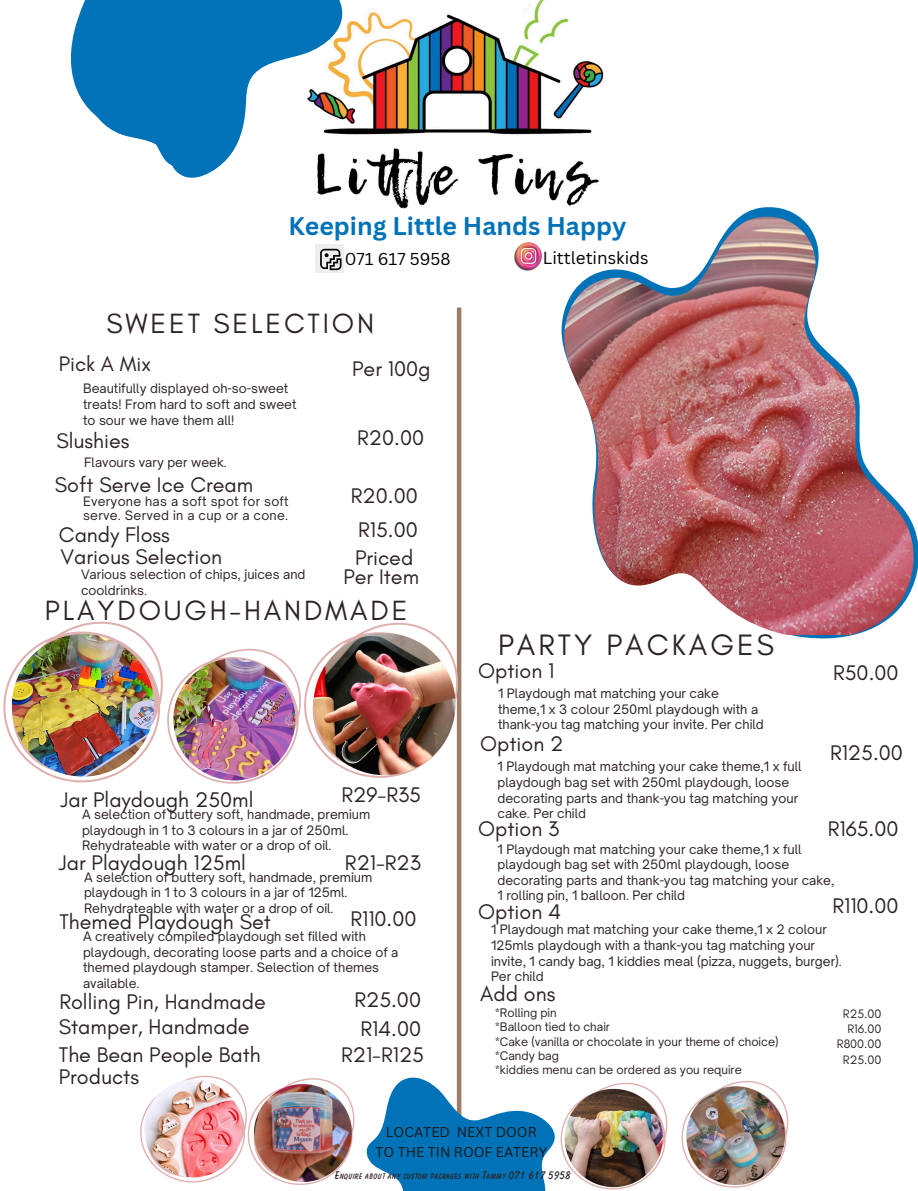
<style>
.page{position:relative;width:918px;height:1191px;background:#fff}
.page>*{position:absolute;margin:0;border:0;box-sizing:border-box;transform-origin:0 0}
.t1{font:30px "Glacial Indifference";letter-spacing:.1em;color:#2d2324}
.t2{font:28.35px "Glacial Indifference";letter-spacing:.1em;color:#2d2324}
.t3{font:700 24.75px "Canva Sans";color:#0072b7}
.t4{font:21.6px/19.8px "Glacial Indifference";color:#2d2324;text-align:center}
.t5{font:21.3px "Glacial Indifference";color:#2d2324}
.t6{font:16.95px "Canva Sans";color:#000}
.t7{font:16.8px "Canva Sans";color:#000}
.t8{font:13.8px/19.2px "Canva Sans";color:#1d1718;text-align:center}
.t9{font:12.45px/15.6px "Open Sauce One";color:#2d2324}
.t10{font:12.45px/14.5px "Open Sauce One";letter-spacing:.02em;color:#2d2324}
.t11{font:12.45px "Glacial Indifference";color:#2d2324}
.t12{font:700 11.55px "Balloon URW";color:#2d2324}
.t13{font:11.4px "Open Sauce One";color:#2d2324}
</style>
<div class="page">
<hr style="left:457px;top:307px;width:4px;height:817px;background:#9d7c68">
<svg style="left:561px;top:207px;width:357px;height:432px"></svg>
<img style="left:563px;top:216px;width:352px;height:418px">
<img style="left:315px;top:0;width:328px;height:259px">
<svg style="left:70px;top:0;width:307px;height:209px"></svg>
<svg style="left:682px;top:1081px;width:106px;height:106px"></svg>
<svg style="left:140px;top:1049px;width:527px;height:141px"></svg>
<img style="left:565px;top:1088px;width:98px;height:98px;border-radius:50%">
<img style="left:144px;top:1079px;width:98px;height:98px;border-radius:50%">
<img style="left:686px;top:1086px;width:99px;height:98px;border-radius:50%">
<div style="left:316px;top:244px;width:28px;height:28px;background:#eee"></div>
<svg style="left:320px;top:248px;width:22px;height:23px"></svg>
<img style="left:511px;top:241px;width:32px;height:30px">
<img style="left:3px;top:621px;width:455px;height:162px">
<img style="left:314px;top:633px;width:141px;height:142px;border-radius:50%">
<p class="t3" style="left:289px;top:209px;width:339px">Keeping Little Hands Happy</p>
<p class="t7" style="left:345px;top:247px;width:107px">071 617 5958</p>
<h6 class="t6" style="left:543px;top:246px;width:107px">Littletinskids</h6>
<h2 class="t2" style="left:106px;top:306px;width:269px">SWEET SELECTION</h2>
<p class="t5" style="left:59px;top:350px;width:94px">Pick A Mix</p>
<p class="t4" style="left:352px;top:358px;width:80px">Per 100g</p>
<h5 class="t9" style="left:83px;top:381px;width:215px">Beautifully displayed oh-so-sweet treats! From hard to soft and sweet to sour we have them all!</h5>
<h5 class="t4" style="left:357px;top:427px;width:68px">R20.00</h5>
<h4 class="t4" style="left:56px;top:430px;width:75px">Slushies</h4>
<p class="t9" style="left:84px;top:454px;width:144px">Flavours vary per week.</p>
<h3 class="t4" style="left:55px;top:474px;width:200px">Soft Serve Ice Cream</h3>
<h4 class="t10" style="left:83px;top:493px;width:207px">Everyone has a soft spot for soft serve. Served in a cup or a cone.</h4>
<h4 class="t4" style="left:351px;top:486px;width:68px">R20.00</h4>
<p class="t4" style="left:358px;top:519px;width:61px">R15.00</p>
<h4 class="t4" style="left:343px;top:547px;width:77px">Priced<br>Per Item</h4>
<h3 class="t4" style="left:59px;top:524px;width:112px">Candy Floss</h3>
<p class="t4" style="left:61px;top:547px;width:163px">Various Selection</p>
<h3 class="t9" style="left:81px;top:566px;width:226px">Various selection of chips, juices and cooldrinks.</h3>
<p class="t2" style="left:45px;top:593px;width:364px">PLAYDOUGH-HANDMADE</p>
<h4 class="t4" style="left:61px;top:789px;width:194px">Jar Playdough 250ml</h4>
<h4 class="t4" style="left:342px;top:784px;width:81px">R29-R35</h4>
<p class="t9" style="left:82px;top:806px;width:290px">A selection of buttery soft, handmade, premium playdough in 1 to 3 colours in a jar of 250ml.<br>Rehydrateable with water or a drop of oil.</p>
<h3 class="t4" style="left:59px;top:852px;width:188px">Jar Playdough 125ml</h3>
<h4 class="t9" style="left:84px;top:869px;width:290px">A selection of buttery soft, handmade, premium playdough in 1 to 3 colours in a jar of 125ml.<br>Rehydrateable with water or a drop of oil.</h4>
<h3 class="t4" style="left:345px;top:852px;width:78px">R21-R23</h3>
<p class="t4" style="left:59px;top:911px;width:213px">Themed Playdough Set</p>
<h1 class="t4" style="left:351px;top:908px;width:68px">R110.00</h1>
<p class="t9" style="left:83px;top:928px;width:317px">A creatively compiled playdough set filled with playdough, decorating loose parts and a choice of a themed playdough stamper. Selection of themes available.</p>
<p class="t4" style="left:59px;top:991px;width:208px">Rolling Pin, Handmade</p>
<p class="t4" style="left:354px;top:989px;width:68px">R25.00</p>
<h1 class="t4" style="left:59px;top:1015px;width:192px">Stamper, Handmade</h1>
<h4 class="t4" style="left:360px;top:1018px;width:62px">R14.00</h4>
<p class="t4" style="left:59px;top:1043px;width:203px;line-height:21.6px;text-align:left">The Bean People Bath<br>Products</p>
<p class="t4" style="left:341px;top:1043px;width:84px">R21-R125</p>
<h4 class="t1" style="left:498px;top:626px;width:278px">PARTY PACKAGES</h4>
<p class="t4" style="left:478px;top:660px;width:78px">Option 1</p>
<p class="t4" style="left:833px;top:662px;width:67px">R50.00</p>
<h4 class="t9" style="left:498px;top:685px;width:267px">1 Playdough mat matching your cake theme,1 x 3 colour 250ml playdough with a thank-you tag matching your invite. Per child</h4>
<h3 class="t4" style="left:830px;top:742px;width:74px">R125.00</h3>
<h4 class="t4" style="left:480px;top:734px;width:85px">Option 2</h4>
<h3 class="t9" style="left:498px;top:758px;width:306px">1 Playdough mat matching your cake theme,1 x full playdough bag set with 250ml playdough, loose decorating parts and thank-you tag matching your cake. Per child</h3>
<p class="t4" style="left:478px;top:818px;width:83px">Option 3</p>
<p class="t4" style="left:828px;top:818px;width:72px">R165.00</p>
<h3 class="t9" style="left:498px;top:841px;width:338px">1 Playdough mat matching your cake theme,1 x full playdough bag set with 250ml playdough, loose decorating parts and thank-you tag matching your cake, 1 rolling pin, 1 balloon. Per child</h3>
<h4 class="t9" style="left:491px;top:921px;width:352px">1 Playdough mat matching your cake theme,1 x 2 colour 125mls playdough with a thank-you tag matching your invite, 1 candy bag, 1 kiddies meal (pizza, nuggets, burger).<br>Per child</h4>
<h4 class="t4" style="left:478px;top:901px;width:84px">Option 4</h4>
<h3 class="t4" style="left:832px;top:895px;width:68px">R110.00</h3>
<p class="t4" style="left:480px;top:983px;width:77px">Add ons</p>
<h3 class="t13" style="left:495px;top:1005px;width:63px">*Rolling pin</h3>
<h4 class="t13" style="left:495px;top:1019px;width:116px">*Balloon tied to chair</h4>
<p class="t13" style="left:495px;top:1033px;width:285px">*Cake (vanilla or chocolate in your theme of choice)</p>
<h4 class="t13" style="left:495px;top:1048px;width:65px">*Candy bag</h4>
<h3 class="t13" style="left:495px;top:1062px;width:248px">*kiddies menu can be ordered as you require</h3>
<p class="t11" style="left:843px;top:1005px;width:40px">R25.00</p>
<h4 class="t11" style="left:848px;top:1020px;width:36px">R16.00</h4>
<p class="t11" style="left:837px;top:1035px;width:46px">R800.00</p>
<p class="t11" style="left:843px;top:1051px;width:40px">R25.00</p>
<p class="t8" style="left:376px;top:1122px;width:173px">LOCATED NEXT DOOR<br>TO THE TIN ROOF EATERY</p>
<h2 class="t12" style="left:335px;top:1170px;width:237px">Enquire about any custom packages with Tammy 071 617 5958</h2>
</div>
